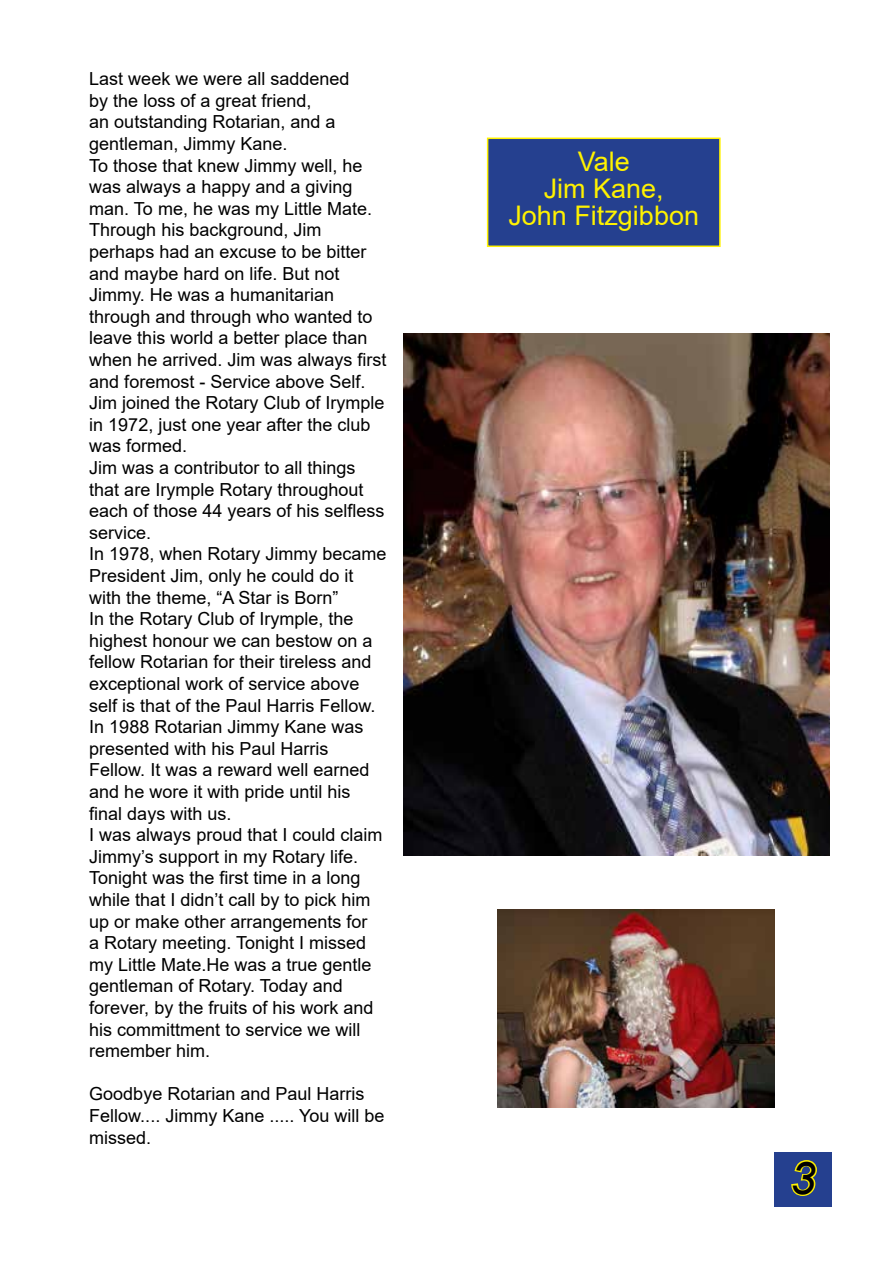
<style>
.page{position:relative;width:893px;height:1263px;background:#fff}
.page>*{position:absolute;margin:0;border:0;box-sizing:border-box;transform-origin:0 0}
.t1{font:italic 45px "Arial";color:#000}
.t2{font:27px/27px "Arial";color:#fff200;text-align:center}
.t3{font:18px/21.6px "Arial";color:#000}
</style>
<div class="page">
<div style="left:774px;top:1152px;width:58px;height:54px;background:#25408f"></div>
<svg style="left:791px;top:1160px;width:26px;height:36px"></svg>
<div style="left:488px;top:138px;width:232px;height:108px;background:#25408f"></div>
<div style="left:487px;top:138px;width:234px;height:109px;border:2px solid #fff200"></div>
<img style="left:404px;top:333px;width:425px;height:522px">
<img style="left:497px;top:909px;width:278px;height:198px">
<p class="t3" style="left:89px;top:68px;width:299px">Last week we were all saddened<br>by the loss of a great friend,<br>an outstanding Rotarian, and a gentleman, Jimmy Kane.<br>To those that knew Jimmy well, he was always a happy and a giving man. To me, he was my Little Mate.<br>Through his background, Jim perhaps had an excuse to be bitter and maybe hard on life. But not<br>Jimmy. He was a humanitarian through and through who wanted to leave this world a better place than when he arrived. Jim was always first and foremost - Service above Self.<br>Jim joined the Rotary Club of Irymple in 1972, just one year after the club was formed.<br>Jim was a contributor to all things that are Irymple Rotary throughout each of those 44 years of his selfless service.<br>In 1978, when Rotary Jimmy became<br>President Jim, only he could do it with the theme, “A Star is Born”<br>In the Rotary Club of Irymple, the highest honour we can bestow on a fellow Rotarian for their tireless and exceptional work of service above self is that of the Paul Harris Fellow.<br>In 1988 Rotarian Jimmy Kane was presented with his Paul Harris<br>Fellow. It was a reward well earned and he wore it with pride until his final days with us.<br>I was always proud that I could claim<br>Jimmy’s support in my Rotary life.<br>Tonight was the first time in a long while that I didn’t call by to pick him up or make other arrangements for<br>a Rotary meeting. Tonight I missed my Little Mate.He was a true gentle gentleman of Rotary. Today and forever, by the fruits of his work and his committment to service we will remember him.</p>
<p class="t3" style="left:89px;top:1083px;width:297px">Goodbye Rotarian and Paul Harris<br>Fellow.... Jimmy Kane ..... You will be missed.</p>
<h2 class="t2" style="left:508px;top:148px;width:192px">Vale<br>Jim Kane,<br>John Fitzgibbon</h2>
<h1 class="t1" style="left:790px;top:1149px;width:27px">3</h1>
</div>
